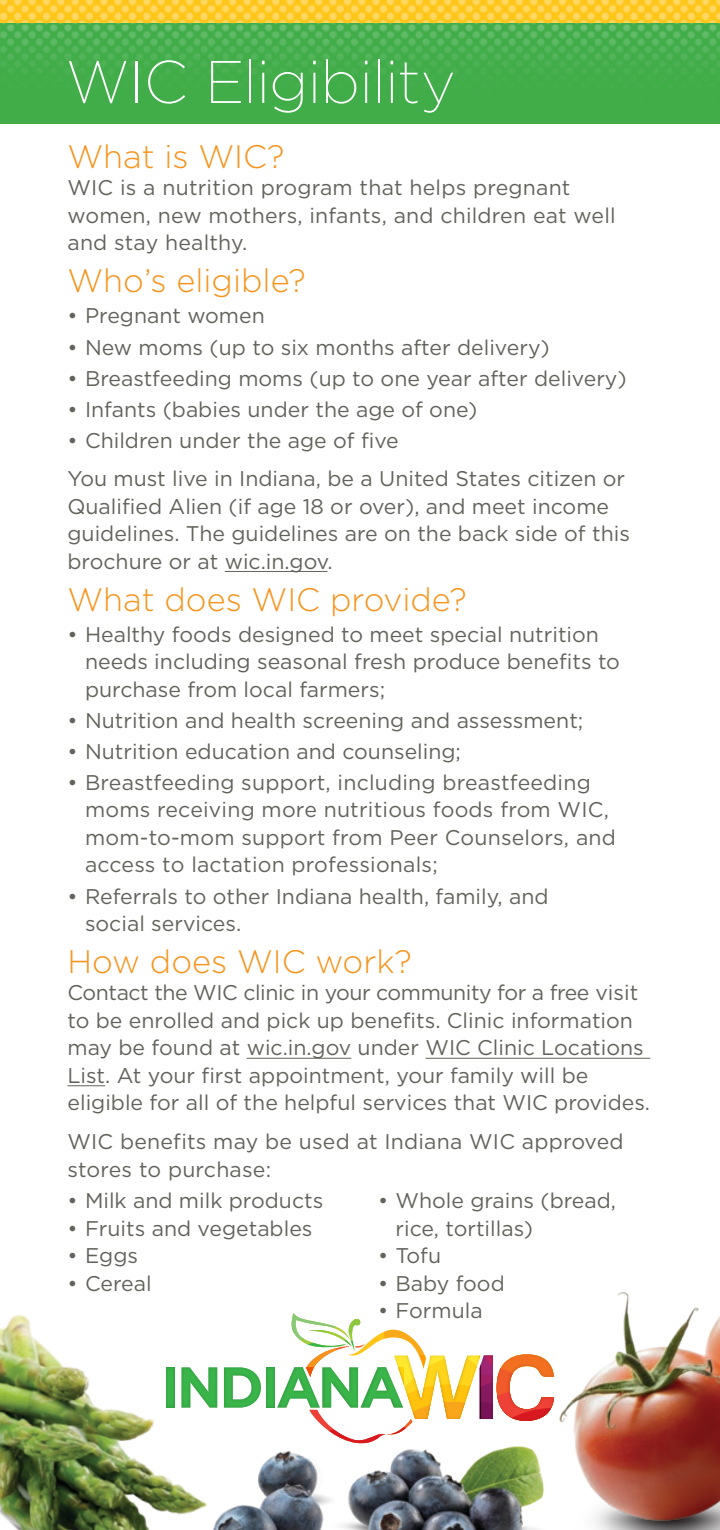
<style>
.page{position:relative;width:720px;height:1530px;background:#fff}
.page>*{position:absolute;margin:0;border:0;box-sizing:border-box;transform-origin:0 0}
.t1{font:200 60px "Gotham HTF";letter-spacing:-.015em;color:#fff}
.t2{font:300 32.5px "Gotham HTF";color:#f7941d}
.t3{font:21.25px/27.5px "Gotham HTF";color:#63635d}
</style>
<div class="page">
<div style="left:0;top:0;width:720px;height:124px;background:#41ad49"></div>
<img style="left:0;top:23px;width:720px;height:51px">
<svg style="left:0;top:0;width:720px;height:23px"></svg>
<hr style="left:225px;top:571px;width:102px;height:1px;background:#63635d">
<hr style="left:247px;top:1058px;width:104px;height:1px;background:#63635d">
<hr style="left:426px;top:1058px;width:224px;height:1px;background:#63635d">
<hr style="left:68px;top:1085px;width:37px;height:1px;background:#63635d">
<svg style="left:227px;top:1367px;width:34px;height:41px"></svg>
<div style="left:266px;top:1367px;width:9px;height:41px;background:#38b349"></div>
<svg style="left:277px;top:1313px;width:238px;height:118px"></svg>
<img style="left:515px;top:1292px;width:205px;height:238px">
<img style="left:0;top:1315px;width:227px;height:215px">
<img style="left:192px;top:1431px;width:393px;height:99px">
<h1 class="t1" style="left:66px;top:49px;width:391px">WIC Eligibility</h1>
<h2 class="t2" style="left:68px;top:139px;width:219px">What is WIC?</h2>
<p class="t3" style="left:68px;top:174px;width:550px">WIC is a nutrition program that helps pregnant women, new mothers, infants, and children eat well and stay healthy.</p>
<h2 class="t2" style="left:68px;top:263px;width:240px">Who’s eligible?</h2>
<p class="t3" style="left:68px;top:302px;width:199px">• Pregnant women</p>
<p class="t3" style="left:68px;top:333px;width:484px">• New moms (up to six months after delivery)</p>
<p class="t3" style="left:68px;top:364px;width:561px">• Breastfeeding moms (up to one year after delivery)</p>
<p class="t3" style="left:68px;top:395px;width:411px">• Infants (babies under the age of one)</p>
<p class="t3" style="left:68px;top:421px;width:559px;line-height:38.2px">• Children under the age of five<br>You must live in Indiana, be a United States citizen or</p>
<p class="t3" style="left:68px;top:492px;width:564px">Qualified Alien (if age 18 or over), and meet income guidelines. The guidelines are on the back side of this brochure or at wic.in.gov.</p>
<h2 class="t2" style="left:68px;top:581px;width:401px">What does WIC provide?</h2>
<p class="t3" style="left:85px;top:620px;width:536px;text-indent:-18px">• Healthy foods designed to meet special nutrition needs including seasonal fresh produce benefits to purchase from local farmers;</p>
<p class="t3" style="left:68px;top:706px;width:517px">• Nutrition and health screening and assessment;</p>
<p class="t3" style="left:68px;top:737px;width:395px">• Nutrition education and counseling;</p>
<p class="t3" style="left:85px;top:768px;width:532px;text-indent:-18px">• Breastfeeding support, including breastfeeding moms receiving more nutritious foods from WIC, mom-to-mom support from Peer Counselors, and access to lactation professionals;</p>
<p class="t3" style="left:85px;top:882px;width:465px;text-indent:-18px">• Referrals to other Indiana health, family, and social services.</p>
<h2 class="t2" style="left:68px;top:944px;width:346px">How does WIC work?</h2>
<p class="t3" style="left:68px;top:979px;width:584px">Contact the WIC clinic in your community for a free visit to be enrolled and pick up benefits. Clinic information may be found at wic.in.gov under WIC Clinic Locations List. At your first appointment, your family will be eligible for all of the helpful services that WIC provides.</p>
<p class="t3" style="left:68px;top:1128px;width:558px">WIC benefits may be used at Indiana WIC approved stores to purchase:</p>
<p class="t3" style="left:68px;top:1187px;width:257px">• Milk and milk products</p>
<p class="t3" style="left:68px;top:1214px;width:247px">• Fruits and vegetables</p>
<p class="t3" style="left:68px;top:1242px;width:72px">• Eggs</p>
<p class="t3" style="left:68px;top:1269px;width:86px">• Cereal</p>
<p class="t3" style="left:396px;top:1187px;width:222px;text-indent:-18px">• Whole grains (bread, rice, tortillas)</p>
<p class="t3" style="left:378px;top:1242px;width:65px">• Tofu</p>
<p class="t3" style="left:378px;top:1269px;width:128px">• Baby food</p>
<p class="t3" style="left:378px;top:1297px;width:106px">• Formula</p>
</div>
